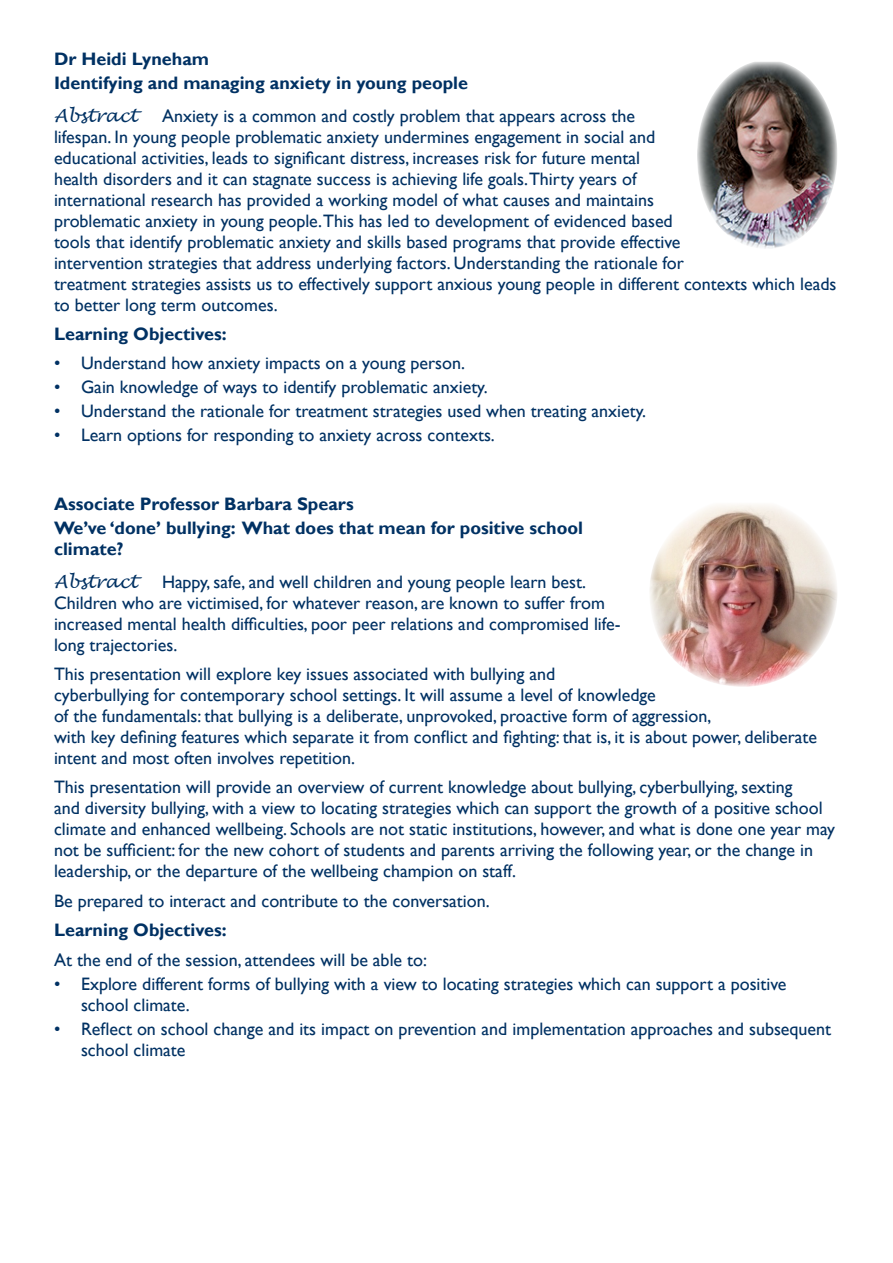
<style>
.page{position:relative;width:893px;height:1263px;background:#fff}
.page>*{position:absolute;margin:0;border:0;box-sizing:border-box;transform-origin:0 0}
.Body_1_Blue{font:18px/21px "Gill Sans";color:#003163}
.Body_1_Blue-2{font:700 18px/21px "Gill Sans";color:#003163}
.Body_1_Blue-3{font:italic 18px "Lucida Handwriting";color:#003163}
</style>
<div class="page">
<img style="left:697px;top:62px;width:140px;height:187px">
<img style="left:650px;top:505px;width:187px;height:182px">
<p class="Body_1_Blue-2" style="left:54px;top:49px;width:157px">Dr Heidi Lyneham</p>
<p class="Body_1_Blue-2" style="left:54px;top:73px;width:416px">Identifying and managing anxiety in young people</p>
<p class="Body_1_Blue-3" style="left:54px;top:105px;width:85px">Abstract</p>
<p class="Body_1_Blue" style="left:54px;top:106px;width:784px;text-indent:108px">Anxiety is a common and costly problem that appears across the<br>lifespan. In young people problematic anxiety undermines engagement in social and<br>educational activities, leads to significant distress, increases risk for future mental<br>health disorders and it can stagnate success is achieving life goals.Thirty years of<br>international research has provided a working model of what causes and maintains<br>problematic anxiety in young people.This has led to development of evidenced based<br>tools that identify problematic anxiety and skills based programs that provide effective<br>intervention strategies that address underlying factors. Understanding the rationale for<br>treatment strategies assists us to effectively support anxious young people in different contexts which leads to better long term outcomes.</p>
<p class="Body_1_Blue-2" style="left:54px;top:324px;width:174px">Learning Objectives:</p>
<p class="Body_1_Blue" style="left:54px;top:353px;width:412px">• Understand how anxiety impacts on a young person.</p>
<p class="Body_1_Blue" style="left:54px;top:377px;width:435px">• Gain knowledge of ways to identify problematic anxiety.</p>
<p class="Body_1_Blue" style="left:54px;top:401px;width:594px">• Understand the rationale for treatment strategies used when treating anxiety.</p>
<p class="Body_1_Blue" style="left:54px;top:425px;width:442px">• Learn options for responding to anxiety across contexts.</p>
<p class="Body_1_Blue-2" style="left:54px;top:494px;width:301px">Associate Professor Barbara Spears</p>
<p class="Body_1_Blue-2" style="left:54px;top:518px;width:530px">We’ve ‘done’ bullying: What does that mean for positive school climate?</p>
<p class="Body_1_Blue-3" style="left:54px;top:571px;width:85px">Abstract</p>
<p class="Body_1_Blue" style="left:54px;top:572px;width:568px;text-indent:108px">Happy, safe, and well children and young people learn best.<br>Children who are victimised, for whatever reason, are known to suffer from increased mental health difficulties, poor peer relations and compromised life&shy;long trajectories.</p>
<p class="Body_1_Blue" style="left:54px;top:663px;width:765px">This presentation will explore key issues associated with bullying and<br>cyberbullying for contemporary school settings. It will assume a level of knowledge<br>of the fundamentals: that bullying is a deliberate, unprovoked, proactive form of aggression,<br>with key defining features which separate it from conflict and fighting: that is, it is about power, deliberate intent and most often involves repetition.</p>
<p class="Body_1_Blue" style="left:54px;top:777px;width:782px">This presentation will provide an overview of current knowledge about bullying, cyberbullying, sexting<br>and diversity bullying, with a view to locating strategies which can support the growth of a positive school climate and enhanced wellbeing. Schools are not static institutions, however, and what is done one year may not be sufficient: for the new cohort of students and parents arriving the following year, or the change in leadership, or the departure of the wellbeing champion on staff.</p>
<p class="Body_1_Blue" style="left:54px;top:890px;width:437px">Be prepared to interact and contribute to the conversation.</p>
<p class="Body_1_Blue-2" style="left:54px;top:920px;width:174px">Learning Objectives:</p>
<p class="Body_1_Blue" style="left:54px;top:950px;width:375px">At the end of the session, attendees will be able to:</p>
<p class="Body_1_Blue" style="left:81px;top:974px;width:707px;text-indent:-27px">• Explore different forms of bullying with a view to locating strategies which can support a positive school climate.</p>
<p class="Body_1_Blue" style="left:81px;top:1019px;width:752px;text-indent:-27px">• Reflect on school change and its impact on prevention and implementation approaches and subsequent school climate</p>
</div>
